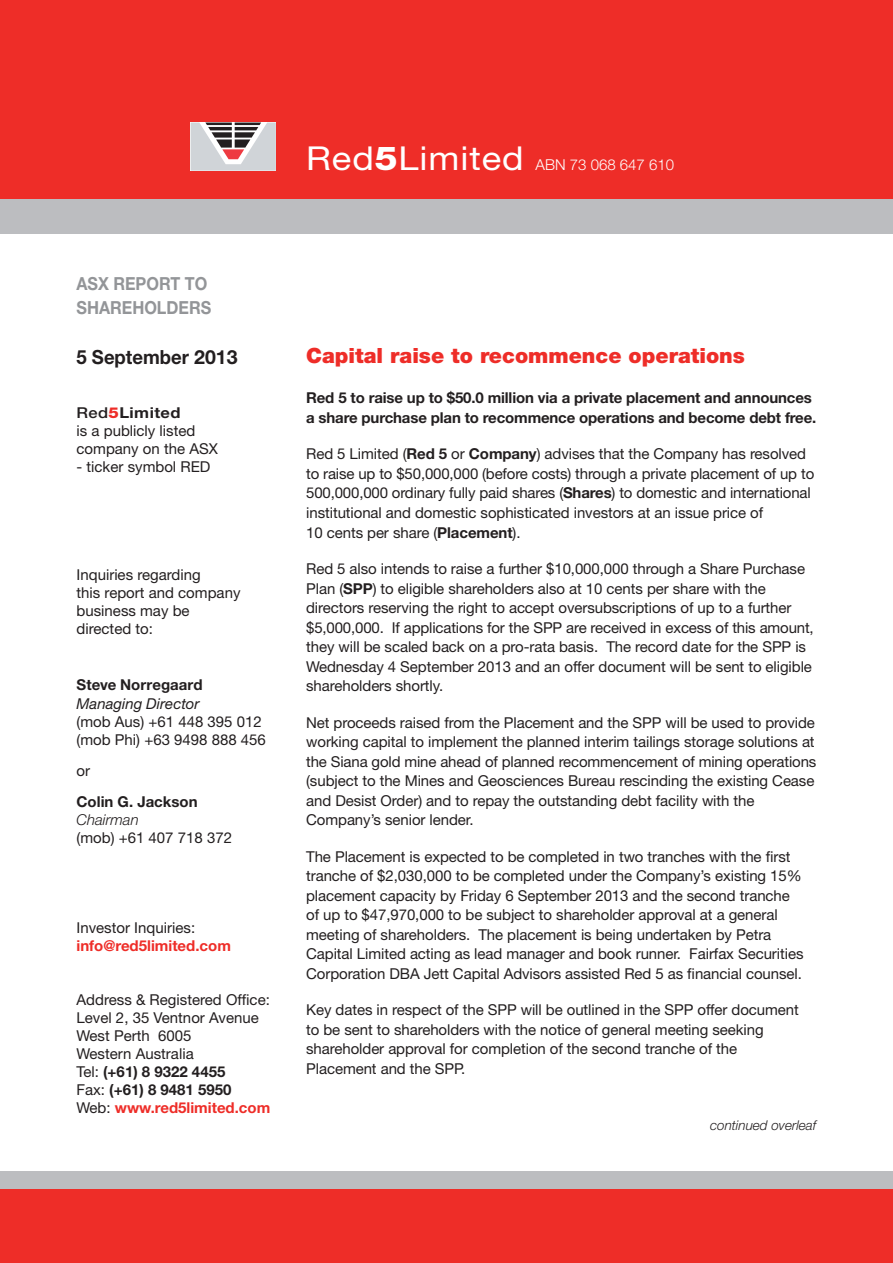
<style>
.page{position:relative;width:893px;height:1263px;background:#fff}
.page>*{position:absolute;margin:0;border:0;box-sizing:border-box;transform-origin:0 0}
.t1{font:900 21px "Helvetica Neue";color:#ee2d28}
.t2{font:700 19.5px "Helvetica Neue";color:#231f20;scale:.95 1}
.t3{font:700 18px/23.4px "Helvetica Neue";color:#939598;scale:.9 1}
.t4{font:15px/19.5px "Helvetica Neue";letter-spacing:-.005em;color:#231f20}
.t5{font:700 15px/19.5px "Helvetica Neue";letter-spacing:-.01em;color:#231f20}
.t6{font:300 15px "Helvetica Neue";color:#fff}
.t7{font:700 15px "Helvetica Neue";color:#ee2d28}
.t8{font:italic 15px "Helvetica Neue";color:#231f20}
.t9{font:italic 300 15px "Helvetica Neue";color:#231f20}
.t10{font:italic 300 13.5px "Helvetica Neue";color:#231f20}
.s1{font-weight:400;font-size:33px}
.s2{font-weight:800;font-size:33px}
.s3{font-weight:500}
.s4{font-weight:800;color:#ee2d28}
.s5{font-weight:700}
.s6{font-weight:700;color:#ee2d28}
</style>
<div class="page">
<div style="left:0;top:0;width:893px;height:209px;background:#ee2d28"></div>
<div style="left:0;top:200px;width:893px;height:34px;background:#bcbdc0"></div>
<div style="left:0;top:1171px;width:893px;height:92px;background:#ee2d28"></div>
<div style="left:0;top:1171px;width:893px;height:17px;background:#bcbdc0"></div>
<svg style="left:191px;top:123px;width:85px;height:48px;background:#beb9bc"></svg>
<p class="t6" style="left:306px;top:156px;width:369px"><span class="s1">Red</span><span class="s2">5</span><span class="s1">Limited</span> ABN 73 068 647 610</p>
<p class="t3" style="left:77px;top:272px;width:149px">ASX report to shareholders</p>
<h2 class="t2" style="left:77px;top:345px;width:171px">5 September 2013</h2>
<p class="t4" style="left:77px;top:404px;width:143px;line-height:18px"><span class="s3">Red</span><span class="s4">5</span><span class="s5">Limited<br></span>is a publicly listed company on the ASX</p>
<p class="t4" style="left:77px;top:457px;width:135px">- ticker symbol RED</p>
<p class="t4" style="left:77px;top:566px;width:165px;line-height:18px">Inquiries regarding<br>this report and company business may be directed to:</p>
<p class="t5" style="left:77px;top:674px;width:128px">Steve Norregaard</p>
<p class="t8" style="left:77px;top:695px;width:124px">Managing Director</p>
<p class="t4" style="left:77px;top:713px;width:191px;line-height:18px">(mob Aus) +61 448 395 012 (mob Phi) +63 9498 888 456</p>
<p class="t4" style="left:77px;top:761px;width:15px">or</p>
<p class="t5" style="left:77px;top:791px;width:123px">Colin G. Jackson</p>
<p class="t9" style="left:77px;top:810px;width:64px">Chairman</p>
<p class="t4" style="left:77px;top:827px;width:157px">(mob) +61 407 718 372</p>
<p class="t4" style="left:77px;top:917px;width:120px">Investor Inquiries:</p>
<p class="t7" style="left:77px;top:936px;width:156px">info@red5limited.com</p>
<p class="t4" style="left:77px;top:990px;width:195px;line-height:18px">Address &amp; Registered Office:<br>Level 2, 35 Ventnor Avenue<br>West Perth 6005<br>Western Australia<br>Tel: <span class="s5">(+61) 8 9322 4455<br></span>Fax: <span class="s5">(+61) 8 9481 5950<br></span>Web: <span class="s6">www.red5limited.com</span></p>
<h1 class="t1" style="left:306px;top:343px;width:440px">Capital raise to recommence operations</h1>
<p class="t5" style="left:306px;top:388px;width:512px">Red 5 to raise up to $50.0 million via a private placement and announces a share purchase plan to recommence operations and become debt free.</p>
<p class="t4" style="left:306px;top:444px;width:510px">Red 5 Limited (<span class="s5">Red 5</span> or <span class="s5">Company</span>) advises that the Company has resolved to raise up to $50,000,000 (before costs) through a private placement of up to 500,000,000 ordinary fully paid shares (<span class="s5">Shares</span>) to domestic and international institutional and domestic sophisticated investors at an issue price of<br>10 cents per share (<span class="s5">Placement</span>).</p>
<p class="t4" style="left:306px;top:559px;width:509px">Red 5 also intends to raise a further $10,000,000 through a Share Purchase Plan (<span class="s5">SPP</span>) to eligible shareholders also at 10 cents per share with the directors reserving the right to accept oversubscriptions of up to a further $5,000,000. If applications for the SPP are received in excess of this amount, they will be scaled back on a pro-rata basis. The record date for the SPP is Wednesday 4 September 2013 and an offer document will be sent to eligible shareholders shortly.</p>
<p class="t4" style="left:306px;top:712px;width:512px">Net proceeds raised from the Placement and the SPP will be used to provide working capital to implement the planned interim tailings storage solutions at the Siana gold mine ahead of planned recommencement of mining operations (subject to the Mines and Geosciences Bureau rescinding the existing Cease and Desist Order) and to repay the outstanding debt facility with the Company’s senior lender.</p>
<p class="t4" style="left:306px;top:846px;width:499px">The Placement is expected to be completed in two tranches with the first tranche of $2,030,000 to be completed under the Company’s existing 15% placement capacity by Friday 6 September 2013 and the second tranche of up to $47,970,000 to be subject to shareholder approval at a general meeting of shareholders. The placement is being undertaken by Petra Capital Limited acting as lead manager and book runner. Fairfax Securities Corporation DBA Jett Capital Advisors assisted Red 5 as financial counsel.</p>
<p class="t4" style="left:306px;top:1000px;width:494px">Key dates in respect of the SPP will be outlined in the SPP offer document to be sent to shareholders with the notice of general meeting seeking shareholder approval for completion of the second tranche of the Placement and the SPP.</p>
<p class="t10" style="left:710px;top:1117px;width:108px">continued overleaf</p>
</div>
